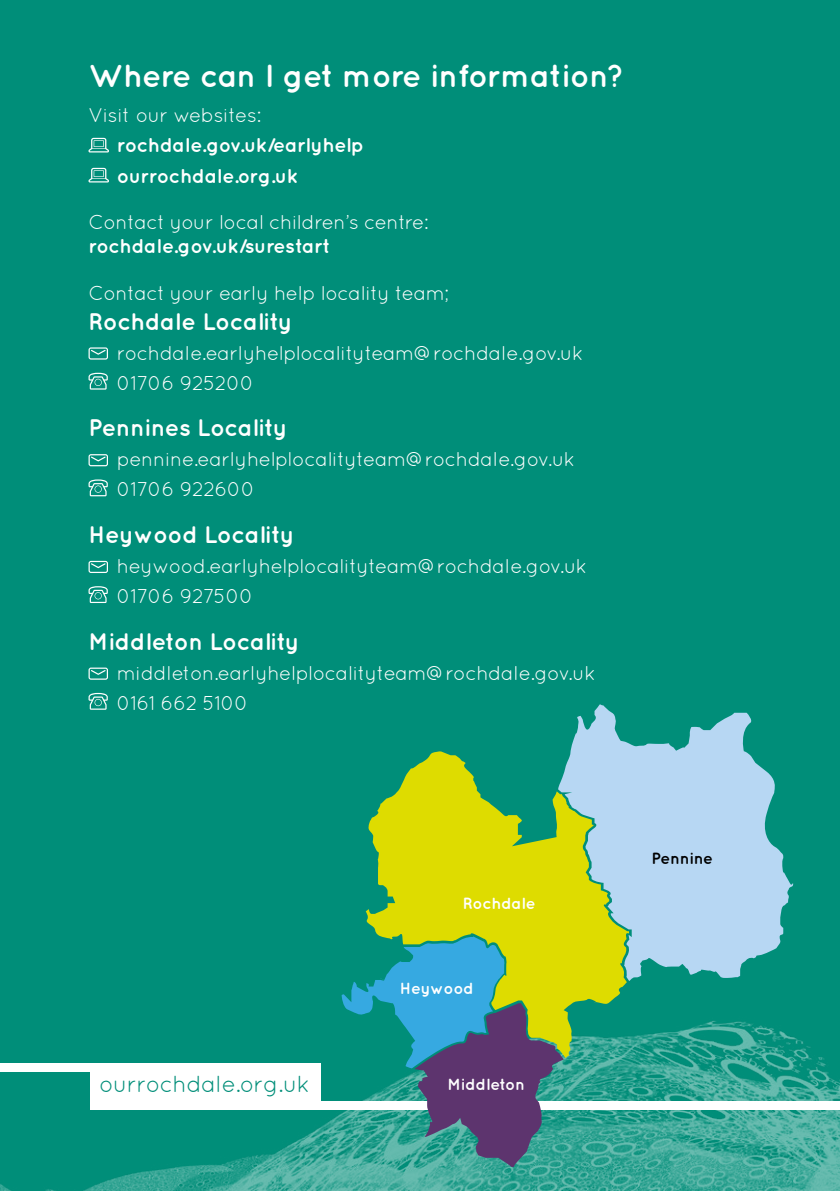
<style>
.page{position:relative;width:840px;height:1191px;background:#fff}
.page>*{position:absolute;margin:0;border:0;box-sizing:border-box;transform-origin:0 0}
.t1{font:700 32px "Quicksand";letter-spacing:-.02em;color:#fff}
.t2{font:700 24px "Quicksand";letter-spacing:-.02em;color:#fff}
.t3{font:23.2px "Quicksand";letter-spacing:-.02em;color:#008e79}
.t4{font:20px/30px "Quicksand";letter-spacing:-.02em;color:#fff}
.t5{font:700 20px/30px "Quicksand";letter-spacing:-.02em;color:#fff}
.t6{font:700 16.2px "Quicksand";letter-spacing:-.02em;color:#fff}
.t7{font:700 16.2px "Quicksand";letter-spacing:-.02em;color:#000}
</style>
<div class="page">
<div style="left:0;top:0;width:839px;height:1191px;background:#008e79"></div>
<svg style="left:88px;top:138px;width:21px;height:14px"></svg>
<svg style="left:88px;top:168px;width:21px;height:14px"></svg>
<svg style="left:88px;top:347px;width:20px;height:12px"></svg>
<svg style="left:88px;top:373px;width:20px;height:16px"></svg>
<svg style="left:88px;top:454px;width:20px;height:12px"></svg>
<svg style="left:88px;top:479px;width:20px;height:17px"></svg>
<svg style="left:88px;top:561px;width:20px;height:12px"></svg>
<svg style="left:88px;top:586px;width:20px;height:17px"></svg>
<svg style="left:88px;top:667px;width:20px;height:12px"></svg>
<svg style="left:88px;top:693px;width:20px;height:16px"></svg>
<img style="left:0;top:1020px;width:839px;height:171px">
<div style="left:90px;top:1062px;width:231px;height:47px;background:#fff"></div>
<div style="left:0;top:1062px;width:237px;height:9px;background:#fff"></div>
<div style="left:318px;top:1101px;width:521px;height:8px;background:#fff"></div>
<svg style="left:365px;top:751px;width:263px;height:307px;fill:#dedc00"></svg>
<svg style="left:341px;top:936px;width:222px;height:231px"></svg>
<svg style="left:557px;top:704px;width:236px;height:277px;fill:#b7d7f3"></svg>
<h1 class="t1" style="left:88px;top:57px;width:537px">Where can I get more information?</h1>
<p class="t4" style="left:88px;top:100px;width:174px">Visit our websites:</p>
<p class="t5" style="left:117px;top:130px;width:248px">rochdale.gov.uk/earlyhelp ourrochdale.org.uk</p>
<p class="t4" style="left:88px;top:207px;width:341px">Contact your local children’s centre:</p>
<p class="t5" style="left:88px;top:230px;width:243px">rochdale.gov.uk/surestart</p>
<p class="t4" style="left:88px;top:278px;width:362px">Contact your early help locality team;</p>
<p class="t2" style="left:88px;top:307px;width:206px">Rochdale Locality</p>
<p class="t4" style="left:117px;top:337px;width:467px">rochdale.earlyhelplocalityteam@rochdale.gov.uk<br>01706 925200</p>
<p class="t2" style="left:88px;top:413px;width:200px">Pennines Locality</p>
<p class="t4" style="left:117px;top:444px;width:459px">pennine.earlyhelplocalityteam@rochdale.gov.uk<br>01706 922600</p>
<p class="t2" style="left:88px;top:520px;width:207px">Heywood Locality</p>
<p class="t4" style="left:117px;top:551px;width:471px">heywood.earlyhelplocalityteam@rochdale.gov.uk<br>01706 927500</p>
<p class="t2" style="left:88px;top:627px;width:212px">Middleton Locality</p>
<p class="t4" style="left:117px;top:657px;width:480px">middleton.earlyhelplocalityteam@rochdale.gov.uk<br>0161 662 5100</p>
<p class="t3" style="left:99px;top:1070px;width:212px">ourrochdale.org.uk</p>
<p class="t6" style="left:462px;top:894px;width:74px">Rochdale</p>
<p class="t6" style="left:400px;top:979px;width:75px">Heywood</p>
<p class="t6" style="left:447px;top:1074px;width:79px">Middleton</p>
<p class="t7" style="left:651px;top:848px;width:63px">Pennine</p>
</div>
